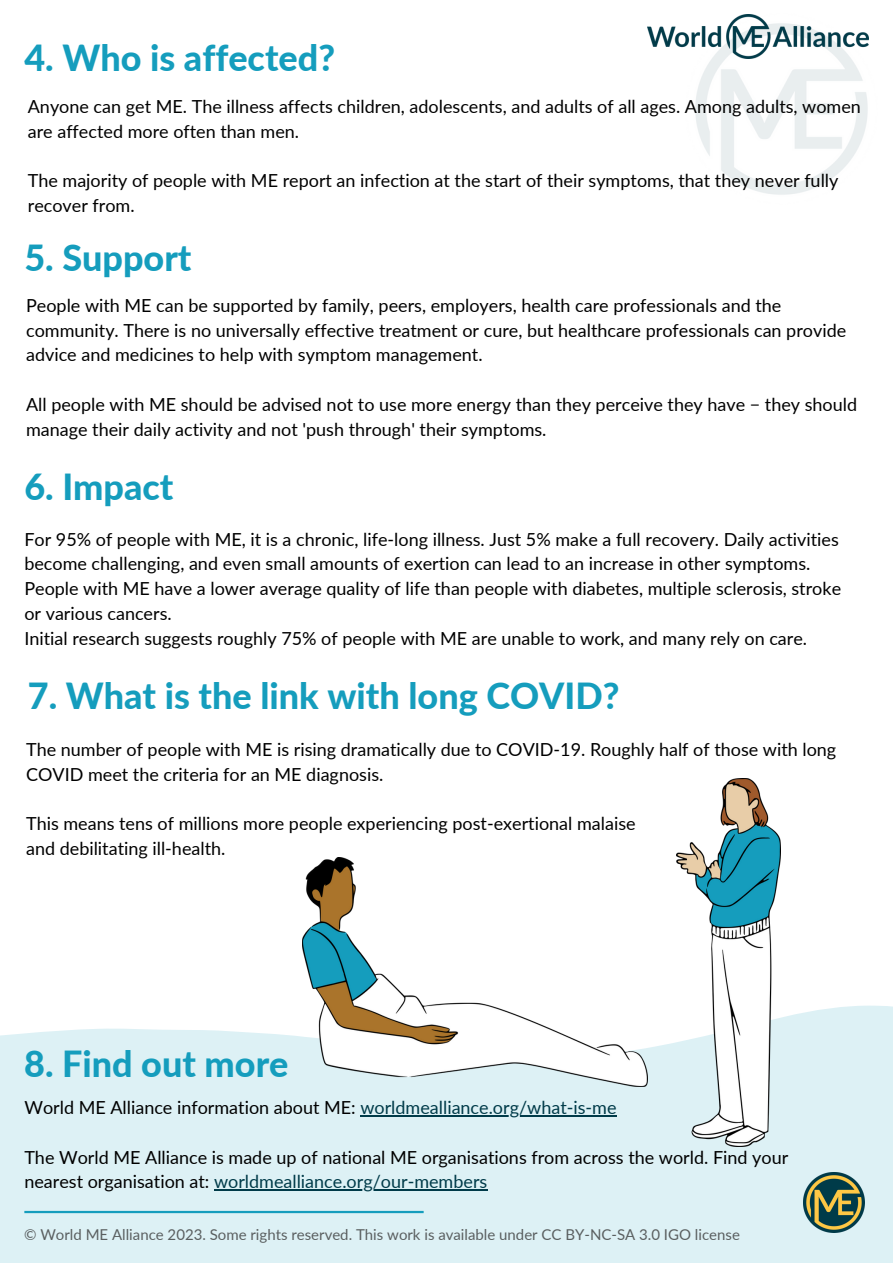
<style>
.page{position:relative;width:893px;height:1264px;background:#fff}
.page>*{position:absolute;margin:0;border:0;box-sizing:border-box;transform-origin:0 0}
.t1{font:800 36px "Lato";color:#159dbd}
.t2{font:18px/24.8px "Lato";color:#000}
.t3{font:15px "Lato";color:#5a5f60}
.s1{color:#003b49}
</style>
<div class="page">
<div style="left:0;top:1005px;width:892px;height:257px;background:#ddf1f5"></div>
<img style="left:695px;top:14px;width:174px;height:181px">
<hr style="left:24px;top:1210px;width:399px;height:3px;background:#159dbd">
<img style="left:647px;top:15px;width:220px;height:44px">
<img style="left:803px;top:1172px;width:61px;height:60px">
<img style="left:302px;top:857px;width:345px;height:229px">
<img style="left:676px;top:778px;width:104px;height:368px">
<hr style="left:360px;top:1115px;width:256px;height:1px;background:#003b49">
<hr style="left:214px;top:1189px;width:273px;height:1px;background:#003b49">
<h1 class="t1" style="left:24px;top:36px;width:312px">4. Who is affected?</h1>
<p class="t2" style="left:28px;top:94px;width:834px">Anyone can get ME. The illness affects children, adolescents, and adults of all ages. Among adults, women are affected more often than men.</p>
<p class="t2" style="left:28px;top:168px;width:812px">The majority of people with ME report an infection at the start of their symptoms, that they never fully recover from.</p>
<h1 class="t1" style="left:24px;top:235px;width:169px">5. Support</h1>
<p class="t2" style="left:26px;top:292px;width:821px">People with ME can be supported by family, peers, employers, health care professionals and the community. There is no universally effective treatment or cure, but healthcare professionals can provide advice and medicines to help with symptom management.</p>
<p class="t2" style="left:26px;top:391px;width:832px">All people with ME should be advised not to use more energy than they perceive they have − they should manage their daily activity and not 'push through' their symptoms.</p>
<h1 class="t1" style="left:24px;top:465px;width:151px">6. Impact</h1>
<p class="t2" style="left:24px;top:526px;width:818px">For 95% of people with ME, it is a chronic, life-long illness. Just 5% make a full recovery. Daily activities become challenging, and even small amounts of exertion can lead to an increase in other symptoms.<br>People with ME have a lower average quality of life than people with diabetes, multiple sclerosis, stroke or various cancers.<br>Initial research suggests roughly 75% of people with ME are unable to work, and many rely on care.</p>
<h1 class="t1" style="left:28px;top:673px;width:593px">7. What is the link with long COVID?</h1>
<p class="t2" style="left:26px;top:736px;width:811px">The number of people with ME is rising dramatically due to COVID-19. Roughly half of those with long<br>COVID meet the criteria for an ME diagnosis.</p>
<p class="t2" style="left:26px;top:811px;width:611px">This means tens of millions more people experiencing post-exertional malaise and debilitating ill-health.</p>
<h1 class="t1" style="left:24px;top:1041px;width:266px">8. Find out more</h1>
<p class="t2" style="left:24px;top:1094px;width:593px">World ME Alliance information about ME: <span class="s1">worldmealliance.org/what-is-me</span></p>
<p class="t2" style="left:24px;top:1144px;width:765px">The World ME Alliance is made up of national ME organisations from across the world. Find your nearest organisation at: <span class="s1">worldmealliance.org/our-members</span></p>
<p class="t3" style="left:24px;top:1224px;width:717px">© World ME Alliance 2023. Some rights reserved. This work is available under CC BY-NC-SA 3.0 IGO license</p>
</div>
